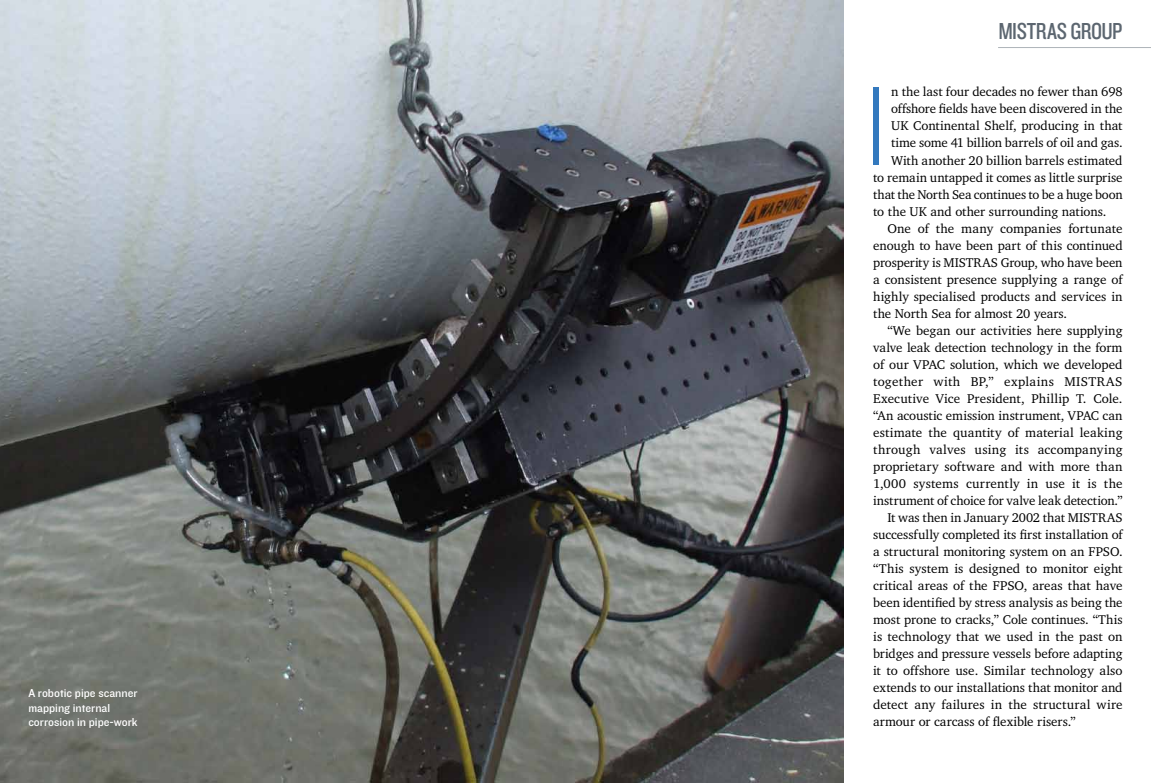
<style>
.page{position:relative;width:1151px;height:783px;background:#fff}
.page>*{position:absolute;margin:0;border:0;box-sizing:border-box;transform-origin:0 0}
.t1{font:300 110.1px "Gotham HTF";color:#3379be}
.t2{font:24px "Knockout HTF29 Junior Liteweight";letter-spacing:-.02em;color:#5c6670}
.t3{font:13px "Charter IT Cby BT";color:#000}
.t4{font:13px "Charter IT Cby BT";letter-spacing:.02em;color:#000}
.t5{font:13px "Charter IT Cby BT";letter-spacing:.03em;color:#000}
.t6{font:12px/14.4px "Knockout HTF31 Junior Middlewt";color:#fff}
</style>
<div class="page">
<hr style="left:998px;top:47px;width:153px;height:1px;background:#adb3b8">
<img style="left:0;top:0;width:843px;height:782px">
<p class="t6" style="left:28px;top:686px;width:111px">A robotic pipe scanner mapping internal corrosion in pipe-work</p>
<h2 class="t2" style="left:998px;top:18px;width:126px">MISTRAS GROUP</h2>
<h1 class="t1" style="left:861px;top:66px;width:32px">I</h1>
<p class="t3" style="left:891px;top:84px;width:233px">n the last four decades no fewer than 698</p>
<p class="t3" style="left:891px;top:101px;width:233px">offshore fields have been discovered in the</p>
<p class="t3" style="left:891px;top:118px;width:233px">UK Continental Shelf, producing in that</p>
<p class="t3" style="left:891px;top:135px;width:233px">time some 41 billion barrels of oil and gas.</p>
<p class="t3" style="left:891px;top:152px;width:233px">With another 20 billion barrels estimated</p>
<p class="t3" style="left:873px;top:169px;width:251px">to remain untapped it comes as little surprise</p>
<p class="t3" style="left:873px;top:186px;width:251px">that the North Sea continues to be a huge boon</p>
<p class="t3" style="left:873px;top:203px;width:235px">to the UK and other surrounding nations.</p>
<p class="t3" style="left:887px;top:220px;width:237px">One of the many companies fortunate</p>
<p class="t3" style="left:873px;top:237px;width:251px">enough to have been part of this continued</p>
<p class="t3" style="left:873px;top:254px;width:251px">prosperity is MISTRAS Group, who have been</p>
<p class="t3" style="left:873px;top:271px;width:251px">a consistent presence supplying a range of</p>
<p class="t3" style="left:873px;top:288px;width:251px">highly specialised products and services in</p>
<p class="t3" style="left:873px;top:305px;width:195px">the North Sea for almost 20 years.</p>
<p class="t3" style="left:887px;top:322px;width:237px">“We began our activities here supplying</p>
<p class="t3" style="left:873px;top:339px;width:251px">valve leak detection technology in the form</p>
<p class="t3" style="left:873px;top:356px;width:251px">of our VPAC solution, which we developed</p>
<p class="t5" style="left:873px;top:373px;width:251px">together with BP,” explains MISTRAS</p>
<p class="t3" style="left:873px;top:390px;width:251px">Executive Vice President, Phillip T. Cole.</p>
<p class="t3" style="left:873px;top:407px;width:251px">“An acoustic emission instrument, VPAC can</p>
<p class="t3" style="left:873px;top:424px;width:251px">estimate the quantity of material leaking</p>
<p class="t3" style="left:873px;top:441px;width:251px">through valves using its accompanying</p>
<p class="t3" style="left:873px;top:458px;width:251px">proprietary software and with more than</p>
<p class="t4" style="left:873px;top:475px;width:251px">1,000 systems currently in use it is the</p>
<p class="t3" style="left:873px;top:492px;width:251px">instrument of choice for valve leak detection.”</p>
<p class="t3" style="left:887px;top:509px;width:237px">It was then in January 2002 that MISTRAS</p>
<p class="t3" style="left:873px;top:526px;width:251px">successfully completed its first installation of</p>
<p class="t3" style="left:873px;top:543px;width:251px">a structural monitoring system on an FPSO.</p>
<p class="t3" style="left:873px;top:560px;width:251px">“This system is designed to monitor eight</p>
<p class="t3" style="left:873px;top:577px;width:251px">critical areas of the FPSO, areas that have</p>
<p class="t3" style="left:873px;top:594px;width:251px">been identified by stress analysis as being the</p>
<p class="t3" style="left:873px;top:611px;width:251px">most prone to cracks,” Cole continues. “This</p>
<p class="t3" style="left:873px;top:628px;width:251px">is technology that we used in the past on</p>
<p class="t3" style="left:873px;top:645px;width:251px">bridges and pressure vessels before adapting</p>
<p class="t3" style="left:873px;top:662px;width:251px">it to offshore use. Similar technology also</p>
<p class="t3" style="left:873px;top:679px;width:251px">extends to our installations that monitor and</p>
<p class="t4" style="left:873px;top:696px;width:251px">detect any failures in the structural wire</p>
<p class="t3" style="left:873px;top:713px;width:204px">armour or carcass of flexible risers.”</p>
</div>
